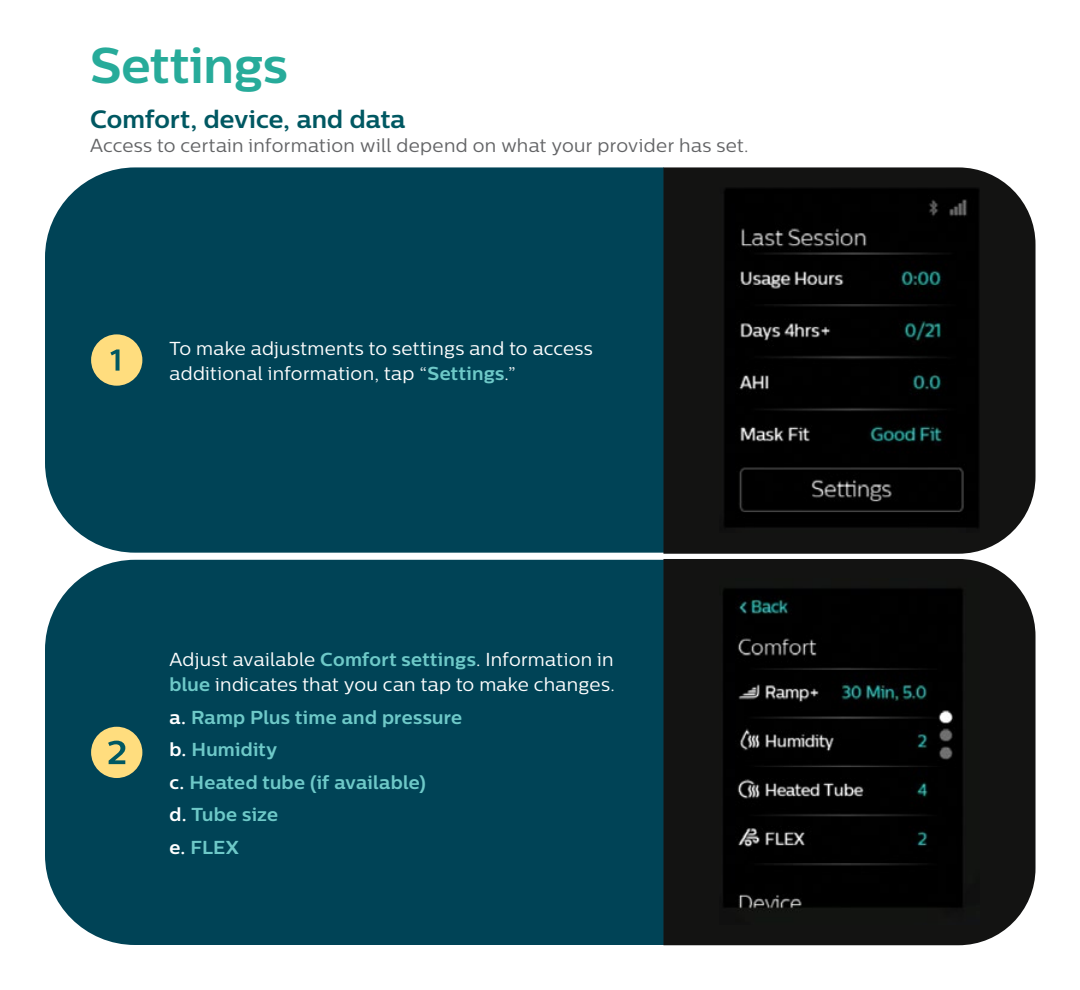
<style>
.page{position:relative;width:1080px;height:990px;background:#fff}
.page>*{position:absolute;margin:0;border:0;box-sizing:border-box;transform-origin:0 0}
.t1{font:700 50px "Centrale Sans";color:#27ab9a}
.t2{font:700 25px "Centrale Sans";letter-spacing:.005em;color:#005862}
.t3{font:18.75px/25px "Centrale Sans";letter-spacing:.015em;color:#fff}
.t4{font:700 18.75px/32.5px "Centrale Sans";letter-spacing:.015em;color:#6ec9c8}
.t5{font:18.75px "Centrale Sans";letter-spacing:.015em;color:#636466}
.s1{font-weight:700;color:#6ec9c8}
.s2{color:#fff}
</style>
<div class="page">
<div style="left:45px;top:167px;width:618px;height:386px;background:#004356"></div>
<div style="left:45px;top:560px;width:618px;height:385px;background:#004356"></div>
<div style="left:91px;top:334px;width:51px;height:52px;background:#ffdd7e;border-radius:50%"></div>
<svg style="left:110px;top:349px;width:10px;height:22px"></svg>
<div style="left:91px;top:727px;width:51px;height:51px;background:#ffdd7e;border-radius:50%"></div>
<svg style="left:108px;top:741px;width:17px;height:23px"></svg>
<svg style="left:663px;top:167px;width:373px;height:387px;background:#20201f"></svg>
<img style="left:719px;top:187px;width:261px;height:346px">
<div style="left:663px;top:559px;width:373px;height:386px;background:#131312"></div>
<img style="left:719px;top:579px;width:261px;height:345px">
<h1 class="t1" style="left:90px;top:35px;width:199px">Settings</h1>
<h2 class="t2" style="left:90px;top:104px;width:317px">Comfort, device, and data</h2>
<p class="t5" style="left:90px;top:135px;width:660px">Access to certain information will depend on what your provider has set.</p>
<p class="t3" style="left:169px;top:336px;width:425px">To make adjustments to settings and to access additional information, tap “<span class="s1">Settings</span>.”</p>
<p class="t3" style="left:169px;top:647px;width:447px">Adjust available <span class="s1">Comfort settings</span>. Information in <span class="s1">blue</span> indicates that you can tap to make changes.</p>
<p class="t4" style="left:169px;top:701px;width:294px"><span class="s2">a.</span> Ramp Plus time and pressure <span class="s2">b.</span> Humidity<br><span class="s2">c.</span> Heated tube (if available)<br><span class="s2">d.</span> Tube size<br><span class="s2">e.</span> FLEX</p>
</div>
